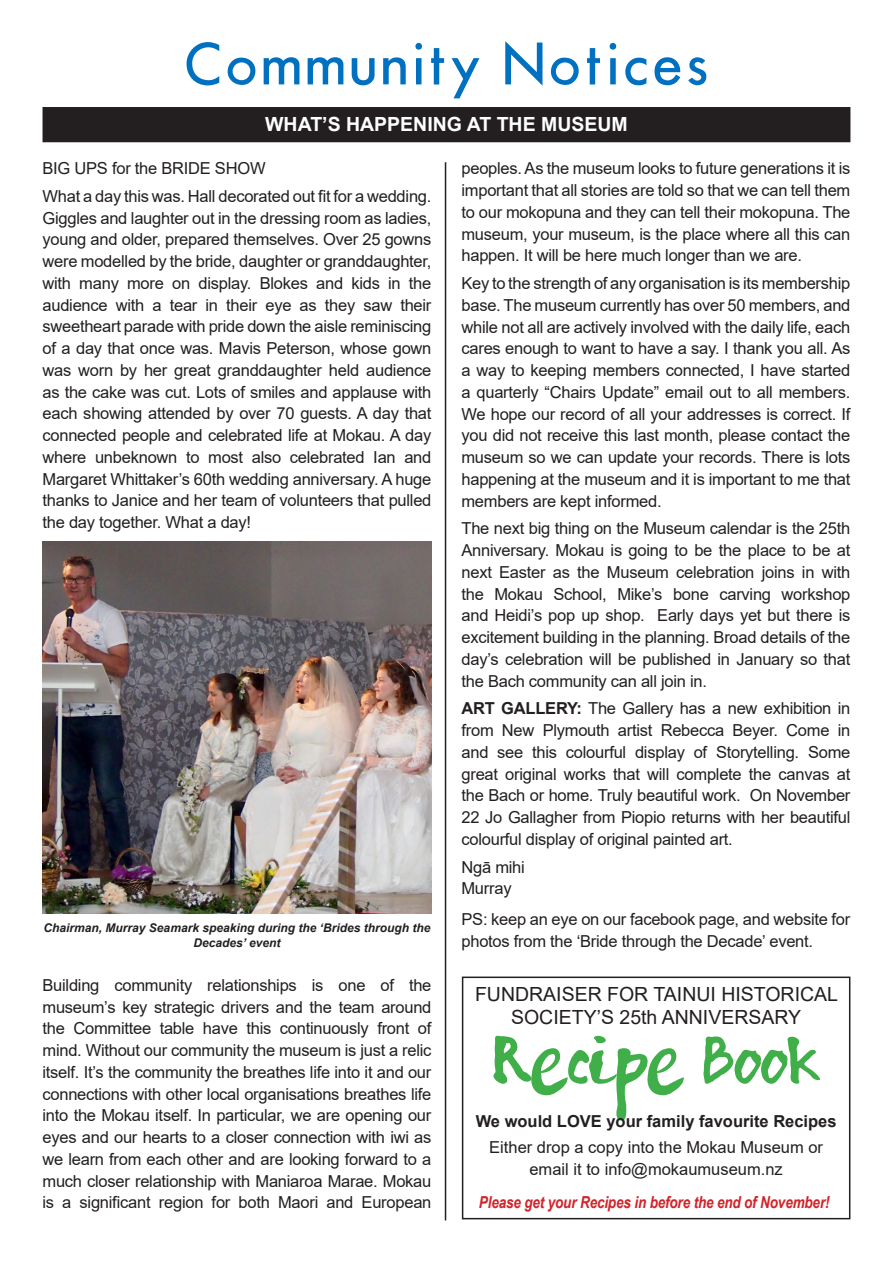
<style>
.page{position:relative;width:893px;height:1263px;background:#fff}
.page>*{position:absolute;margin:0;border:0;box-sizing:border-box;transform-origin:0 0}
.t1{font:67.5px "Rainy Days";color:#40ae49;scale:1.11 1}
.t2{font:55.5px "Futura ICG";letter-spacing:.05em;color:#0070c0}
.t3{font:19.5px/22.5px "Arial";color:#231f20;text-align:center}
.t4{font:700 19.5px "Arial";color:#fff}
.t5{font:16.5px/21.8px "Arial";letter-spacing:-.015em;color:#231f20;text-align:justify}
.t6{font:italic 700 16.5px "Arial Narrow";letter-spacing:-.01em;color:#d1232a}
.t7{font:700 16.5px "Arial";color:#231f20}
.t8{font:italic 700 12px/14.4px "Arial";color:#231f20;text-align:center}
.s1{font-weight:700}
</style>
<div class="page">
<div style="left:43px;top:108px;width:807px;height:33px;background:#231f20"></div>
<div style="left:43px;top:107px;width:807px;height:35px;border:2px solid #231f20"></div>
<hr style="left:445px;top:162px;width:1px;height:1058px;background:#231f20">
<div style="left:462px;top:976px;width:388px;height:243px;border:2px solid #231f20"></div>
<img style="left:43px;top:542px;width:388px;height:372px">
<p class="t2" style="left:184px;top:28px;width:527px">Community Notices</p>
<p class="t4" style="left:265px;top:111px;width:364px">WHAT’S HAPPENING AT THE MUSEUM</p>
<p class="t5" style="left:43px;top:157px;width:225px">BIG UPS for the BRIDE SHOW</p>
<p class="t5" style="left:43px;top:185px;width:390px">What a day this was. Hall decorated out fit for a wedding.<br>Giggles and laughter out in the dressing room as ladies, young and older, prepared themselves. Over 25 gowns were modelled by the bride, daughter or granddaughter, with many more on display. Blokes and kids in the audience with a tear in their eye as they saw their sweetheart parade with pride down the aisle reminiscing of a day that once was. Mavis Peterson, whose gown was worn by her great granddaughter held audience as the cake was cut. Lots of smiles and applause with each showing attended by over 70 guests. A day that connected people and celebrated life at Mokau. A day where unbeknown to most also celebrated Ian and Margaret Whittaker’s 60th wedding anniversary. A huge thanks to Janice and her team of volunteers that pulled the day together. What a day!</p>
<p class="t8" style="left:44px;top:921px;width:388px">Chairman, Murray Seamark speaking during the ‘Brides through the<br>Decades’ event</p>
<p class="t5" style="left:43px;top:974px;width:390px">Building community relationships is one of the museum’s key strategic drivers and the team around the Committee table have this continuously front of mind. Without our community the museum is just a relic itself. It’s the community the breathes life into it and our connections with other local organisations breathes life into the Mokau itself. In particular, we are opening our eyes and our hearts to a closer connection with iwi as we learn from each other and are looking forward to a much closer relationship with Maniaroa Marae. Mokau is a significant region for both Maori and European</p>
<p class="t5" style="left:461px;top:157px;width:390px">peoples. As the museum looks to future generations it is important that all stories are told so that we can tell them to our mokopuna and they can tell their mokopuna. The museum, your museum, is the place where all this can happen. It will be here much longer than we are.</p>
<p class="t5" style="left:461px;top:272px;width:390px">Key to the strength of any organisation is its membership base. The museum currently has over 50 members, and while not all are actively involved with the daily life, each cares enough to want to have a say. I thank you all. As a way to keeping members connected, I have started a quarterly “Chairs Update” email out to all members.<br>We hope our record of all your addresses is correct. If you did not receive this last month, please contact the museum so we can update your records. There is lots happening at the museum and it is important to me that members are kept informed.</p>
<p class="t5" style="left:461px;top:517px;width:390px">The next big thing on the Museum calendar is the 25th Anniversary. Mokau is going to be the place to be at next Easter as the Museum celebration joins in with the Mokau School, Mike’s bone carving workshop and Heidi’s pop up shop. Early days yet but there is excitement building in the planning. Broad details of the day’s celebration will be published in January so that the Bach community can all join in.</p>
<p class="t5" style="left:461px;top:697px;width:390px"><span class="s1">ART GALLERY:</span> The Gallery has a new exhibition in from New Plymouth artist Rebecca Beyer. Come in and see this colourful display of Storytelling. Some great original works that will complete the canvas at the Bach or home. Truly beautiful work. On November 22 Jo Gallagher from Piopio returns with her beautiful colourful display of original painted art.</p>
<p class="t5" style="left:461px;top:856px;width:65px">Ngā mihi</p>
<p class="t5" style="left:461px;top:877px;width:52px">Murray</p>
<p class="t5" style="left:461px;top:908px;width:390px">PS: keep an eye on our facebook page, and website for photos from the ‘Bride through the Decade’ event.</p>
<p class="t3" style="left:475px;top:983px;width:364px">FUNDRAISER FOR TAINUI HISTORICAL<br>SOCIETY’S 25th ANNIVERSARY</p>
<p class="t1" style="left:492px;top:1021px;width:297px">Recipe Book</p>
<p class="t7" style="left:476px;top:1110px;width:362px">We would LOVE your family favourite Recipes</p>
<p class="t5" style="left:489px;top:1135px;width:335px;line-height:22.5px;text-align:center">Either drop a copy into the Mokau Museum or email it to info@mokaumuseum.nz</p>
<p class="t6" style="left:479px;top:1190px;width:352px">Please get your Recipes in before the end of November!</p>
</div>
